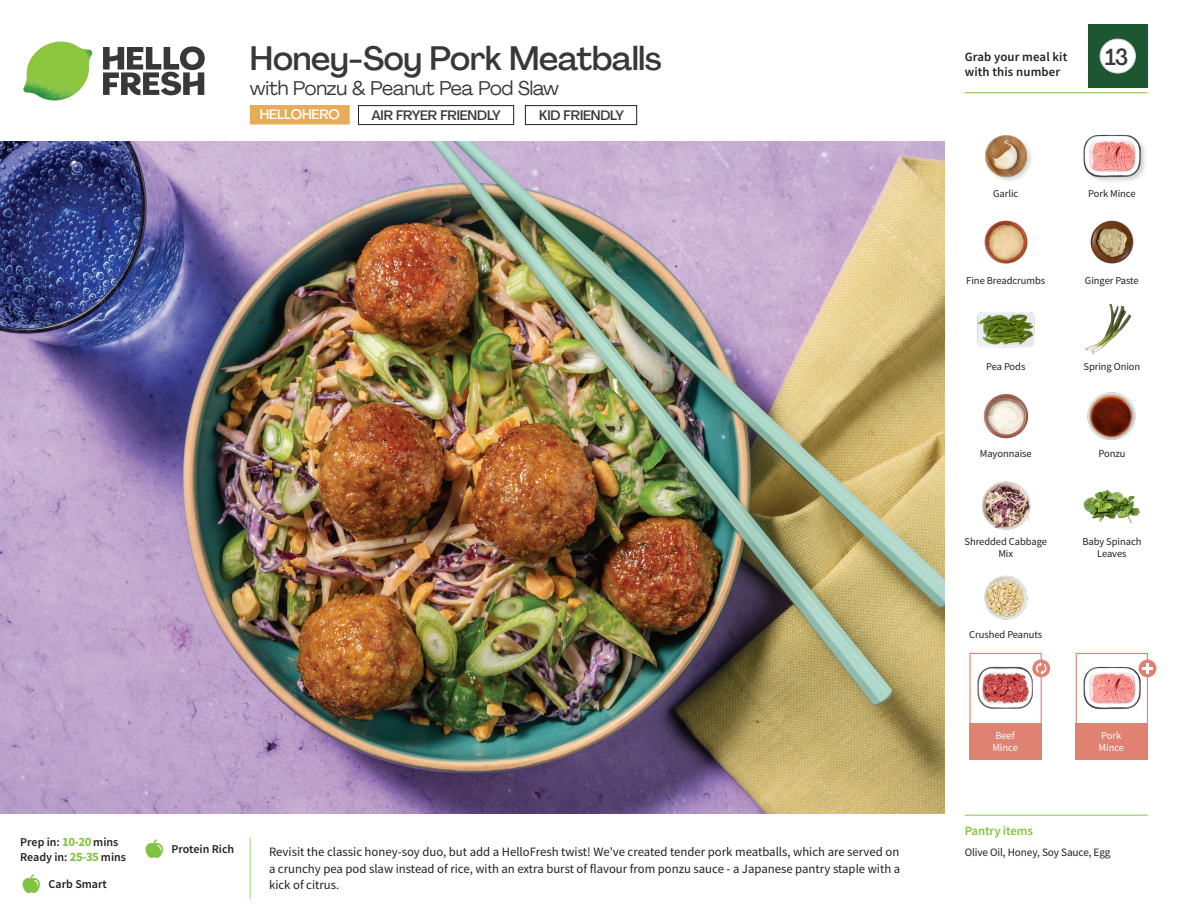
<style>
.page{position:relative;width:1188px;height:918px;background:#fff}
.page>*{position:absolute;margin:0;border:0;box-sizing:border-box;transform-origin:0 0}
._15_Titel_UK{font:500 33px "Agrandir";letter-spacing:-.01em;color:#383839}
._002_Label_Nr{font:500 22.8px "Agrandir";color:#383839;scale:.94 1}
._15_Titel_UK-2{font:19.5px "Agrandir";letter-spacing:-.01em;color:#383839}
.t1{font:500 13.5px "Agrandir";letter-spacing:-.01em;color:#383839}
.t2{font:500 13.5px "Agrandir";color:#fff}
.Step_6_Text_AU{font:12.75px/16.5px "Source Sans Pro";color:#231f20;text-align:justify}
.t3{font:600 12.75px/15px "Source Sans Pro";letter-spacing:.01em;color:#231f20}
._04_Headers_Front{font:600 12.75px "Source Sans Pro";letter-spacing:-.01em;color:#81c340}
._04_Intro{font:600 12px "Source Sans Pro";color:#231f20}
._05_Pantry{font:11.25px "Source Sans Pro";letter-spacing:-.01em;color:#231f20}
._18_FRONT_ingredients{font:10.5px/12px "Source Sans Pro";letter-spacing:-.005em;color:#231f20;text-align:center}
._18_FRONT_ingredients-2{font:10.5px/12px "Source Sans Pro";letter-spacing:-.005em;color:#fff}
.s1{font-weight:700;font-size:12.75px;color:#81c340}
</style>
<div class="page">
<svg style="left:103px;top:46px;width:102px;height:49px"></svg>
<img style="left:23px;top:42px;width:69px;height:59px">
<div style="left:1088px;top:24px;width:60px;height:64px;background:#1d5732"></div>
<div style="left:1100px;top:39px;width:35px;height:34px;background:#fff;border-radius:50%"></div>
<div style="left:1100px;top:39px;width:36px;height:34px;border:1px solid #d1d2d4;border-radius:50%"></div>
<img style="left:0;top:142px;width:945px;height:672px">
<div style="left:969px;top:653px;width:73px;height:72px;border:1px solid #df8272"></div>
<div style="left:969px;top:723px;width:73px;height:37px;background:#df8272"></div>
<div style="left:1076px;top:723px;width:72px;height:37px;background:#df8272"></div>
<img style="left:977px;top:666px;width:56px;height:43px">
<div style="left:1076px;top:653px;width:72px;height:72px;border:1px solid #df8272"></div>
<img style="left:1083px;top:662px;width:58px;height:48px">
<div style="left:1139px;top:659px;width:17px;height:18px;background:#df8272;border-radius:50%"></div>
<svg style="left:1142px;top:663px;width:11px;height:11px"></svg>
<div style="left:1032px;top:659px;width:18px;height:18px;background:#df8272;border-radius:50%"></div>
<svg style="left:1036px;top:662px;width:11px;height:13px"></svg>
<img style="left:977px;top:312px;width:57px;height:36px">
<img style="left:1087px;top:392px;width:49px;height:48px">
<img style="left:983px;top:393px;width:46px;height:46px">
<img style="left:981px;top:481px;width:50px;height:49px">
<img style="left:1085px;top:303px;width:47px;height:52px">
<img style="left:984px;top:575px;width:44px;height:45px">
<img style="left:984px;top:220px;width:44px;height:44px">
<img style="left:1090px;top:220px;width:44px;height:44px">
<img style="left:985px;top:135px;width:46px;height:46px">
<div style="left:1082px;top:133px;width:66px;height:52px;background:#231f20;opacity:.2"></div>
<img style="left:1083px;top:133px;width:58px;height:52px">
<img style="left:1083px;top:490px;width:58px;height:33px">
<hr style="left:965px;top:815px;width:183px;height:1px;background:#81c340">
<div style="left:525px;top:105px;width:112px;height:20px;border:1px solid #231f20"></div>
<div style="left:358px;top:105px;width:156px;height:20px;border:1px solid #231f20"></div>
<div style="left:250px;top:105px;width:100px;height:20px;background:#e6ac5a"></div>
<hr style="left:965px;top:92px;width:183px;height:1px;background:#81c340">
<p class="_15_Titel_UK" style="left:250px;top:38px;width:414px">Honey-Soy Pork Meatballs</p>
<p class="_15_Titel_UK-2" style="left:250px;top:76px;width:311px">with Ponzu &amp; Peanut Pea Pod Slaw</p>
<p class="t2" style="left:260px;top:106px;width:82px">HELLOHERO</p>
<p class="t1" style="left:371px;top:107px;width:131px">AIR FRYER FRIENDLY</p>
<p class="t1" style="left:539px;top:107px;width:86px">KID FRIENDLY</p>
<p class="_04_Intro" style="left:20px;top:834px;width:100px">Prep in: <span class="s1">10-20</span> mins</p>
<p class="_04_Intro" style="left:20px;top:849px;width:107px">Ready in: <span class="s1">25-35</span> mins</p>
<p class="_04_Intro" style="left:49px;top:876px;width:60px">Carb Smart</p>
<p class="_04_Intro" style="left:172px;top:841px;width:64px">Protein Rich</p>
<p class="Step_6_Text_AU" style="left:269px;top:844px;width:633px">Revisit the classic honey-soy duo, but add a HelloFresh twist! We've created tender pork meatballs, which are served on a crunchy pea pod slaw instead of rice, with an extra burst of flavour from ponzu sauce - a Japanese pantry staple with a kick of citrus.</p>
<p class="t3" style="left:965px;top:49px;width:104px">Grab your meal kit with this number</p>
<p class="_002_Label_Nr" style="left:1105px;top:43px;width:26px">13</p>
<p class="_18_FRONT_ingredients" style="left:993px;top:188px;width:27px">Garlic</p>
<p class="_18_FRONT_ingredients" style="left:1088px;top:188px;width:49px">Pork Mince</p>
<p class="_18_FRONT_ingredients" style="left:966px;top:274px;width:80px">Fine Breadcrumbs</p>
<p class="_18_FRONT_ingredients" style="left:1085px;top:274px;width:55px">Ginger Paste</p>
<p class="_18_FRONT_ingredients" style="left:986px;top:360px;width:41px">Pea Pods</p>
<p class="_18_FRONT_ingredients" style="left:1083px;top:360px;width:58px">Spring Onion</p>
<p class="_18_FRONT_ingredients" style="left:980px;top:448px;width:53px">Mayonnaise</p>
<p class="_18_FRONT_ingredients" style="left:965px;top:535px;width:84px">Shredded Cabbage<br>Mix</p>
<p class="_18_FRONT_ingredients" style="left:969px;top:629px;width:75px">Crushed Peanuts</p>
<p class="_18_FRONT_ingredients" style="left:1098px;top:448px;width:28px">Ponzu</p>
<p class="_18_FRONT_ingredients" style="left:1082px;top:535px;width:61px">Baby Spinach<br>Leaves</p>
<p class="_18_FRONT_ingredients-2" style="left:992px;top:729px;width:27px">Beef<br>Mince</p>
<p class="_18_FRONT_ingredients-2" style="left:1099px;top:729px;width:27px">Pork<br>Mince</p>
<p class="_04_Headers_Front" style="left:965px;top:822px;width:70px">Pantry items</p>
<p class="_05_Pantry" style="left:965px;top:845px;width:147px">Olive Oil, Honey, Soy Sauce, Egg</p>
</div>
